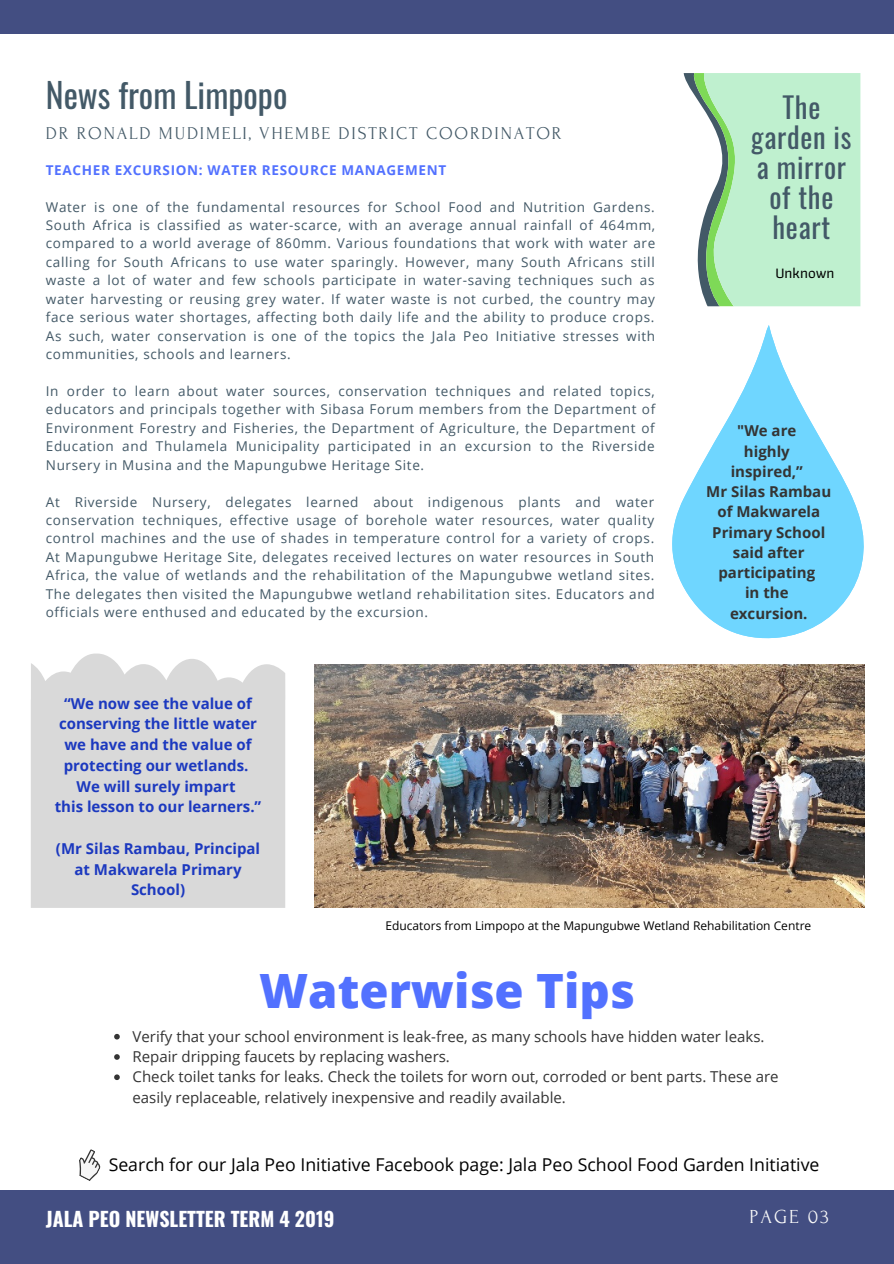
<style>
.page{position:relative;width:894px;height:1264px;background:#fff}
.page>*{position:absolute;margin:0;border:0;box-sizing:border-box;transform-origin:0 0}
.t1{font:800 47.25px "Open Sans";color:#5271ff}
.t2{font:33.9px "Oswald";color:#435967}
.t3{font:28.5px/30px "Oswald";letter-spacing:.025em;color:#435967;text-align:center}
.t4{font:700 19.8px "Oswald";color:#fff}
.t5{font:19.8px "Forum";letter-spacing:.1em;color:#fafafa}
.t6{font:18px "Forum";letter-spacing:.1em;color:#435967}
.t7{font:17.7px "Open Sans";color:#000}
.t8{font:15px/20.2px "Open Sans";color:#343434}
.t9{font:700 15px/20.7px "Open Sans";color:#1c39bf;text-align:center}
.t10{font:700 15px/20.2px "Open Sans";color:#343434;text-align:center}
.t11{font:500 15px "Athiti";color:#000}
.t12{font:13.5px/18.5px "Open Sans";letter-spacing:.05em;color:#435967;text-align:justify}
.t13{font:700 13.5px "Open Sans";letter-spacing:.05em;color:#5271ff}
.t14{font:12px "Open Sans";color:#000}
</style>
<div class="page">
<div style="left:0;top:0;width:893px;height:34px;background:#434e82"></div>
<div style="left:0;top:1189px;width:893px;height:74px;background:#434e82"></div>
<svg style="left:683px;top:73px;width:177px;height:233px;background:#beeacb"></svg>
<svg style="left:672px;top:325px;width:191px;height:313px;fill:#6fd6ff"></svg>
<img style="left:314px;top:664px;width:549px;height:243px">
<svg style="left:79px;top:1149px;width:22px;height:32px"></svg>
<svg style="left:114px;top:1033px;width:6px;height:6px"></svg>
<svg style="left:114px;top:1054px;width:6px;height:5px"></svg>
<svg style="left:114px;top:1074px;width:6px;height:6px"></svg>
<div style="left:31px;top:653px;width:254px;height:254px;background:#d9d9d9"></div>
<h2 class="t2" style="left:46px;top:68px;width:243px">News from Limpopo</h2>
<h3 class="t6" style="left:46px;top:123px;width:517px">DR RONALD MUDIMELI, VHEMBE DISTRICT COORDINATOR</h3>
<p class="t13" style="left:46px;top:160px;width:402px">TEACHER EXCURSION: WATER RESOURCE MANAGEMENT</p>
<p class="t12" style="left:46px;top:197px;width:611px">Water is one of the fundamental resources for School Food and Nutrition Gardens.<br>South Africa is classified as water-scarce, with an average annual rainfall of 464mm, compared to a world average of 860mm. Various foundations that work with water are calling for South Africans to use water sparingly. However, many South Africans still waste a lot of water and few schools participate in water-saving techniques such as water harvesting or reusing grey water. If water waste is not curbed, the country may face serious water shortages, affecting both daily life and the ability to produce crops.<br>As such, water conservation is one of the topics the Jala Peo Initiative stresses with communities, schools and learners.</p>
<p class="t12" style="left:46px;top:381px;width:610px">In order to learn about water sources, conservation techniques and related topics, educators and principals together with Sibasa Forum members from the Department of Environment Forestry and Fisheries, the Department of Agriculture, the Department of Education and Thulamela Municipality participated in an excursion to the Riverside Nursery in Musina and the Mapungubwe Heritage Site.</p>
<p class="t12" style="left:46px;top:492px;width:610px">At Riverside Nursery, delegates learned about indigenous plants and water conservation techniques, effective usage of borehole water resources, water quality control machines and the use of shades in temperature control for a variety of crops.<br>At Mapungubwe Heritage Site, delegates received lectures on water resources in South Africa, the value of wetlands and the rehabilitation of the Mapungubwe wetland sites.<br>The delegates then visited the Mapungubwe wetland rehabilitation sites. Educators and officials were enthused and educated by the excursion.</p>
<p class="t9" style="left:55px;top:692px;width:208px">“We now see the value of conserving the little water we have and the value of protecting our wetlands.<br>We will surely impart<br>this lesson to our learners.”</p>
<p class="t9" style="left:56px;top:837px;width:206px">(Mr Silas Rambau, Principal at Makwarela Primary<br>School)</p>
<h3 class="t3" style="left:751px;top:91px;width:102px">The garden is a mirror of the heart</h3>
<p class="t11" style="left:775px;top:261px;width:60px">Unknown</p>
<p class="t10" style="left:706px;top:420px;width:126px">"We are<br>highly<br>inspired,”<br>Mr Silas Rambau of Makwarela<br>Primary School said after participating<br>in the<br>excursion.</p>
<p class="t14" style="left:385px;top:916px;width:427px">Educators from Limpopo at the Mapungubwe Wetland Rehabilitation Centre</p>
<h1 class="t1" style="left:259px;top:957px;width:377px">Waterwise Tips</h1>
<p class="t8" style="left:132px;top:1025px;width:647px">Verify that your school environment is leak-free, as many schools have hidden water leaks.<br>Repair dripping faucets by replacing washers.<br>Check toilet tanks for leaks. Check the toilets for worn out, corroded or bent parts. These are easily replaceable, relatively inexpensive and readily available.</p>
<h3 class="t7" style="left:109px;top:1152px;width:712px">Search for our Jala Peo Initiative Facebook page: Jala Peo School Food Garden Initiative</h3>
<h3 class="t4" style="left:46px;top:1202px;width:290px">JALA PEO NEWSLETTER TERM 4 2019</h3>
<h3 class="t5" style="left:749px;top:1206px;width:81px">PAGE 03</h3>
</div>
